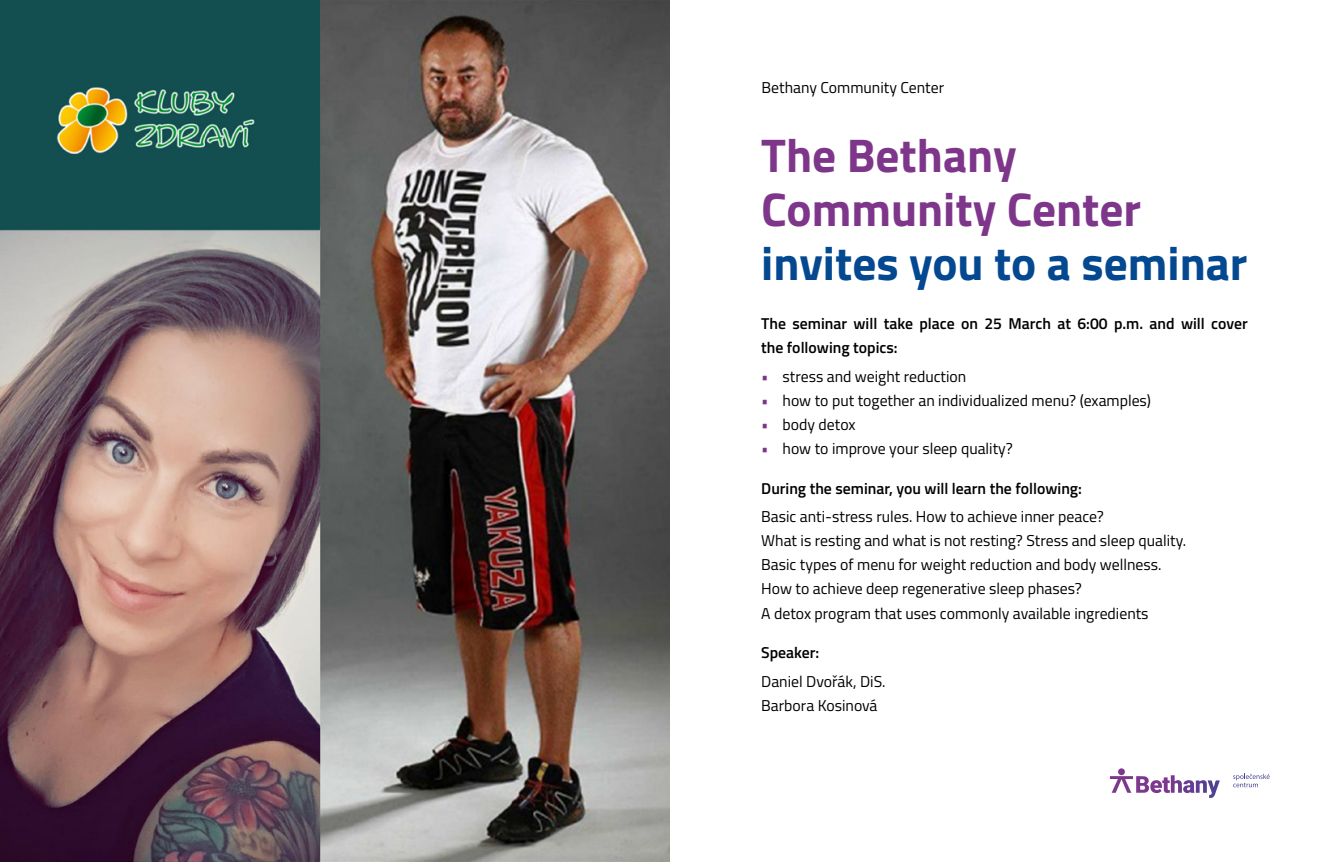
<style>
.page{position:relative;width:1340px;height:862px;background:#fff}
.page>*{position:absolute;margin:0;border:0;box-sizing:border-box;transform-origin:0 0}
.t1{font:700 47.25px/54px "Titillium Web";color:#7e368b}
.t2{font:700 47.25px "Titillium Web";color:#034890}
.t3{font:15.75px/24.1px "Titillium Web";color:#000}
.t4{font:600 15.75px/24.8px "Titillium Web";color:#000}
.s1{color:#7e368b}
</style>
<div class="page">
<img style="left:0;top:0;width:670px;height:861px">
<svg style="left:1233px;top:773px;width:36px;height:13px"></svg>
<svg style="left:1109px;top:768px;width:110px;height:29px"></svg>
<p class="t3" style="left:761px;top:74px;width:184px">Bethany Community Center</p>
<h1 class="t1" style="left:761px;top:126px;width:381px">The Bethany<br>Community Center</h1>
<h1 class="t2" style="left:761px;top:227px;width:488px">invites you to a seminar</h1>
<p class="t4" style="left:761px;top:310px;width:488px">The seminar will take place on 25 March at 6:00 p.m. and will cover the following topics:</p>
<p class="t3" style="left:761px;top:363px;width:207px"><span class="s1">•</span> stress and weight reduction</p>
<p class="t3" style="left:761px;top:387px;width:391px"><span class="s1">•</span> how to put together an individualized menu? (examples)</p>
<p class="t3" style="left:761px;top:411px;width:96px"><span class="s1">•</span> body detox</p>
<p class="t3" style="left:761px;top:435px;width:253px"><span class="s1">•</span> how to improve your sleep quality?</p>
<p class="t4" style="left:761px;top:475px;width:322px">During the seminar, you will learn the following:</p>
<p class="t3" style="left:761px;top:503px;width:426px">Basic anti-stress rules. How to achieve inner peace?<br>What is resting and what is not resting? Stress and sleep quality.<br>Basic types of menu for weight reduction and body wellness.<br>How to achieve deep regenerative sleep phases?<br>A detox program that uses commonly available ingredients</p>
<p class="t4" style="left:761px;top:639px;width:60px">Speaker:</p>
<p class="t3" style="left:761px;top:668px;width:126px">Daniel Dvořák, DiS.<br>Barbora Kosinová</p>
</div>
